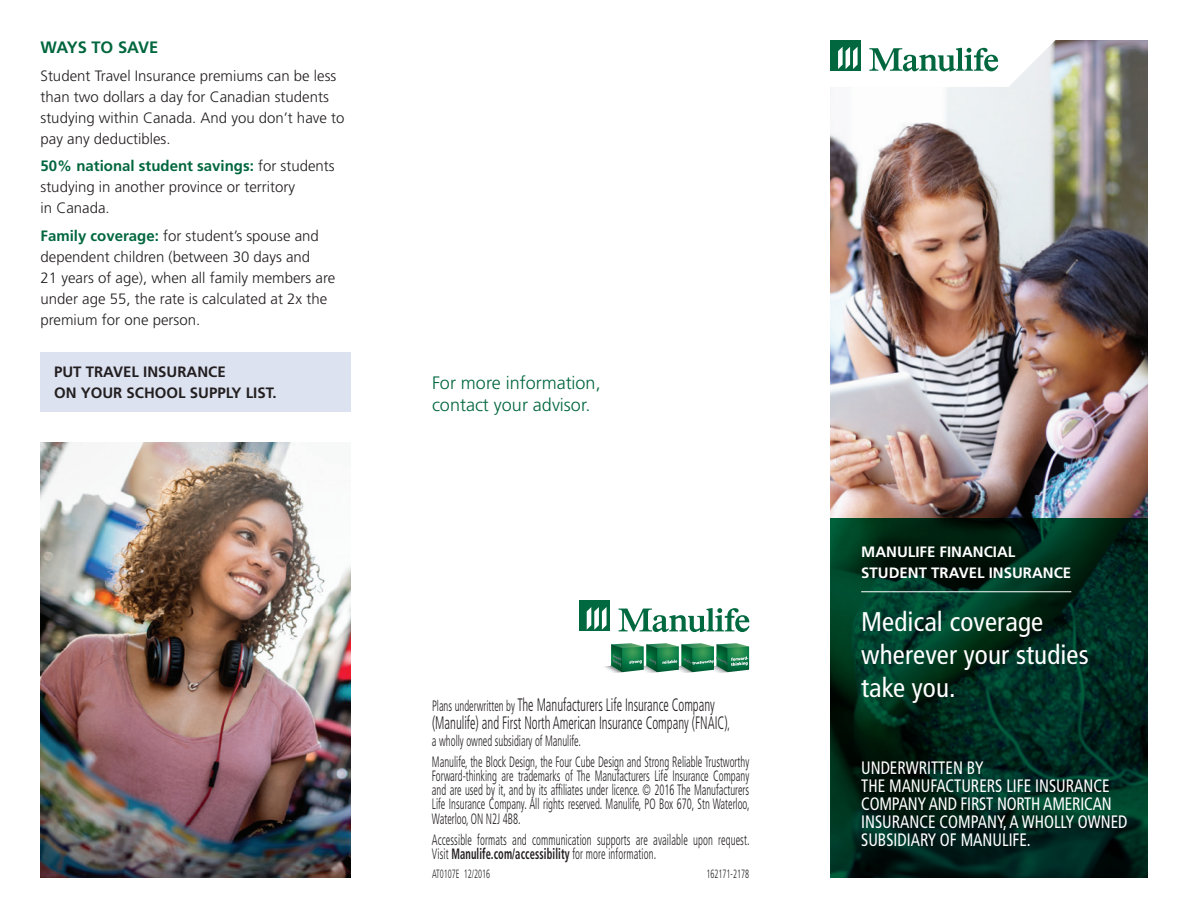
<style>
.page{position:relative;width:1188px;height:918px;background:#fff}
.page>*{position:absolute;margin:0;border:0;box-sizing:border-box;transform-origin:0 0}
.t1{font:condensed 27px/33px "Frutiger LT Std";letter-spacing:.005em;color:#fff}
.t2{font:condensed 18px/18px "Frutiger LT Std";color:#fff;scale:.9 1}
.t3{font:300 condensed 18px/18px "Frutiger LT Std";color:#231f20;scale:.7 1}
.t4{font:300 18px/22.5px "Frutiger LT Std";color:#00673e}
.t5{font:700 16.5px "Frutiger LT Std";color:#00673e}
.t6{font:300 condensed 15px/14.2px "Frutiger LT Std";color:#231f20;scale:.7 1}
.t7{font:300 15px/21px "Frutiger LT Std";color:#231f20}
.t8{font:700 15px/21px "Frutiger LT Std";color:#231f20}
.t9{font:700 15px/21px "Frutiger LT Std";color:#fff}
.t10{font:300 condensed 12px "Frutiger LT Std";color:#231f20;scale:.7 1}
.s1{font-weight:700;color:#00673e}
.s2{font-size:15px}
.s3{font-weight:700}
</style>
<div class="page">
<img style="left:40px;top:442px;width:311px;height:436px">
<div style="left:40px;top:352px;width:311px;height:59px;background:#dde2f0"></div>
<img style="left:830px;top:40px;width:318px;height:478px">
<svg style="left:830px;top:518px;width:318px;height:360px;background:#002b1d"></svg>
<svg style="left:830px;top:40px;width:231px;height:47px"></svg>
<hr style="left:861px;top:591px;width:210px;height:1px;background:#fff">
<img style="left:604px;top:666px;width:18px;height:7px">
<svg style="left:611px;top:643px;width:138px;height:29px;background:#3d8e65"></svg>
<svg style="left:618px;top:608px;width:132px;height:24px"></svg>
<div style="left:579px;top:601px;width:31px;height:30px;background:#00693f"></div>
<svg style="left:587px;top:607px;width:20px;height:23px"></svg>
<p class="t5" style="left:40px;top:37px;width:119px">WAYS TO SAVE</p>
<p class="t7" style="left:40px;top:65px;width:306px">Student Travel Insurance premiums can be less than two dollars a day for Canadian students studying within Canada. And you don’t have to pay any deductibles.</p>
<p class="t7" style="left:40px;top:156px;width:296px"><span class="s1">50% national student savings:</span> for students studying in another province or territory<br>in Canada.</p>
<p class="t7" style="left:40px;top:226px;width:296px"><span class="s1">Family coverage:</span> for student’s spouse and dependent children (between 30 days and<br>21 years of age), when all family members are under age 55, the rate is calculated at 2x the premium for one person.</p>
<p class="t8" style="left:54px;top:361px;width:224px">PUT TRAVEL INSURANCE<br>ON YOUR SCHOOL SUPPLY LIST.</p>
<p class="t4" style="left:432px;top:372px;width:170px">For more information, contact your advisor.</p>
<p class="t3" style="left:432px;top:696px;width:427px"><span class="s2">Plans underwritten by</span> The Manufacturers Life Insurance Company (Manulife) and First North American Insurance Company (FNAIC)<span class="s2">,</span></p>
<p class="t6" style="left:432px;top:730px;width:455px;line-height:21px">a wholly owned subsidiary of Manulife.<br>Manulife, the Block Design, the Four Cube Design and Strong Reliable Trustworthy</p>
<p class="t6" style="left:432px;top:769px;width:455px;text-align:justify">Forward-thinking are trademarks of The Manufacturers Life Insurance Company and are used by it, and by its affiliates under licence. © 2016 The Manufacturers Life Insurance Company. All rights reserved. Manulife, PO Box 670, Stn Waterloo, Waterloo, ON N2J 4B8.</p>
<p class="t6" style="left:432px;top:832px;width:455px">Accessible formats and communication supports are available upon request.<br>Visit <span class="s3">Manulife.com/accessibility</span> for more information.</p>
<p class="t10" style="left:432px;top:867px;width:85px">AT0107E 12/2016</p>
<p class="t10" style="left:706px;top:867px;width:63px">162171-2178</p>
<p class="t9" style="left:861px;top:541px;width:212px">MANULIFE FINANCIAL<br>STUDENT TRAVEL INSURANCE</p>
<h1 class="t1" style="left:861px;top:606px;width:229px">Medical coverage wherever your studies take you.</h1>
<p class="t2" style="left:861px;top:759px;width:297px">UNDERWRITTEN BY<br>THE MANUFACTURERS LIFE INSURANCE<br>COMPANY AND FIRST NORTH AMERICAN<br>INSURANCE COMPANY, A WHOLLY OWNED<br>SUBSIDIARY OF MANULIFE.</p>
</div>
